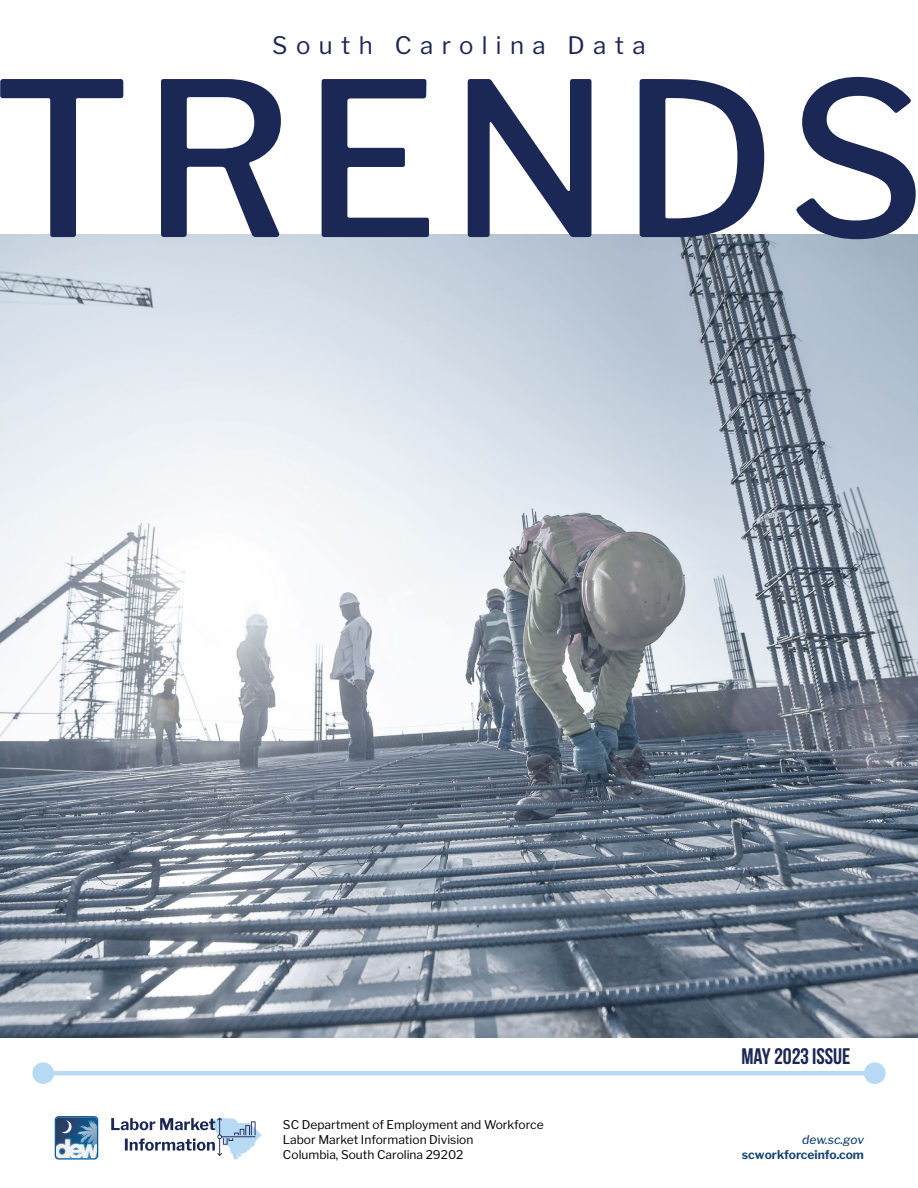
<style>
.page{position:relative;width:918px;height:1188px;background:#fff}
.page>*{position:absolute;margin:0;border:0;box-sizing:border-box;transform-origin:0 0}
.t1{font:500 213px "Libre Franklin";letter-spacing:.05em;color:#1b2754}
.t2{font:24px "Libre Franklin";letter-spacing:.35em;color:#1b2754}
.t3{font:700 22.5px "Bebas Neue";color:#1b2754}
.t4{font:12px/15px "Libre Franklin";color:#000}
.t5{font:700 12px "Libre Franklin";color:#184674}
.t6{font:italic 500 12px "Libre Franklin";color:#184674}
</style>
<div class="page">
<svg style="left:111px;top:1118px;width:151px;height:42px"></svg>
<img style="left:54px;top:1137px;width:45px;height:20px">
<svg style="left:55px;top:1116px;width:43px;height:44px"></svg>
<img style="left:0;top:235px;width:918px;height:803px">
<hr style="left:43px;top:1071px;width:832px;height:4px;background:#b7d9f3">
<div style="left:32px;top:1062px;width:22px;height:22px;background:#b7d9f3;border-radius:50%"></div>
<div style="left:864px;top:1062px;width:22px;height:22px;background:#b7d9f3;border-radius:50%"></div>
<h2 class="t2" style="left:272px;top:31px;width:375px">South Carolina Data</h2>
<h1 class="t1" style="left:-8px;top:32px;width:936px">TRENDS</h1>
<p class="t4" style="left:283px;top:1118px;width:262px">SC Department of Employment and Workforce<br>Labor Market Information Division<br>Columbia, South Carolina 29202</p>
<h3 class="t3" style="left:741px;top:1044px;width:111px">MAY 2023 ISSUE</h3>
<p class="t6" style="left:802px;top:1133px;width:63px">dew.sc.gov</p>
<p class="t5" style="left:742px;top:1148px;width:124px">scworkforceinfo.com</p>
</div>
